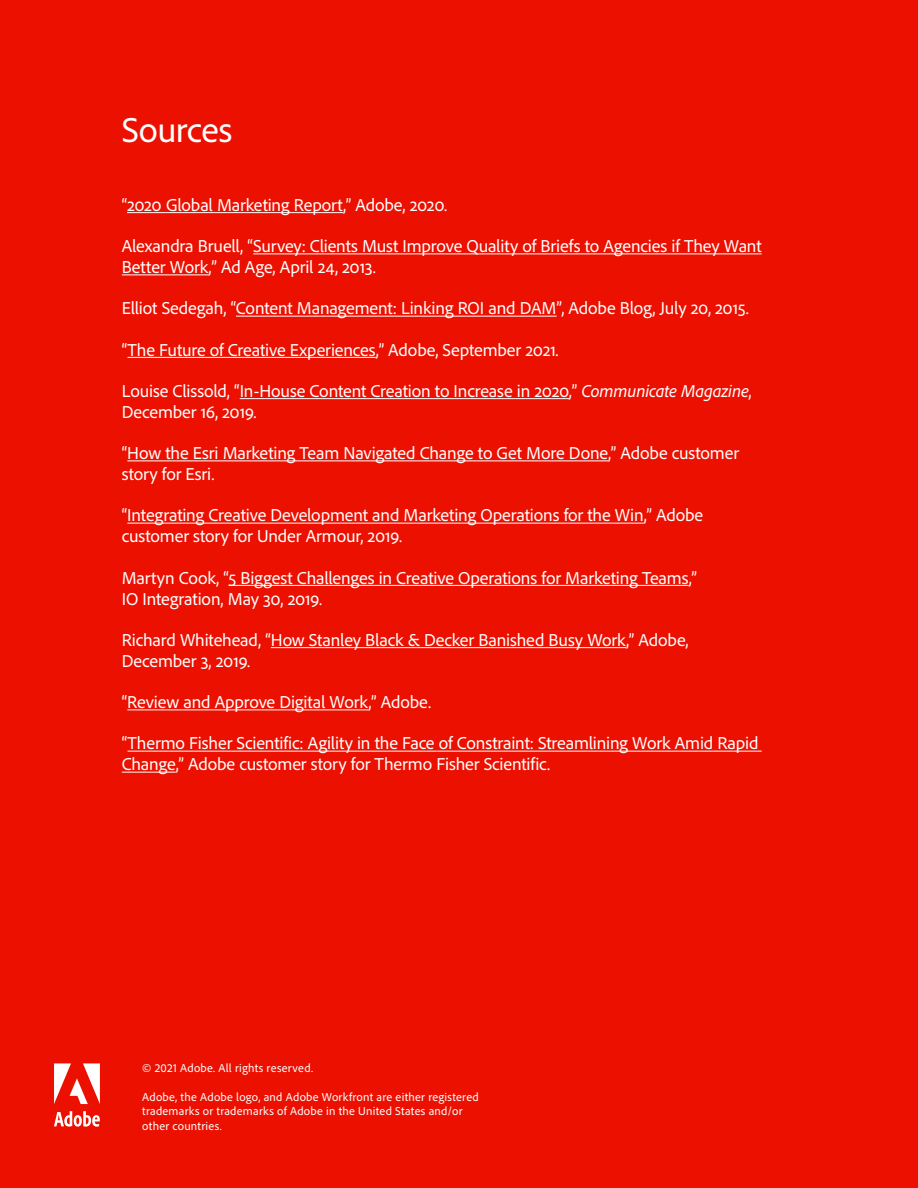
<style>
.page{position:relative;width:918px;height:1188px;background:#eb1000}
.page>*{position:absolute;margin:0;border:0;box-sizing:border-box;transform-origin:0 0}
.t1{font:36px "Adobe Clean";letter-spacing:-.01em;color:#fff}
.Sources_List{font:18px/21px "Adobe Clean";letter-spacing:-.005em;color:#fff}
.Copyright{font:12px/14.4px "Adobe Clean";letter-spacing:.02em;color:#fff}
.s1{font-style:italic}
</style>
<div class="page">
<svg style="left:54px;top:1063px;width:46px;height:41px"></svg>
<svg style="left:54px;top:1111px;width:46px;height:16px"></svg>
<hr style="left:127px;top:212px;width:216px;height:1px;background:#fff">
<hr style="left:253px;top:253px;width:509px;height:1px;background:#fff">
<hr style="left:122px;top:274px;width:87px;height:1px;background:#fff">
<hr style="left:236px;top:316px;width:321px;height:1px;background:#fff">
<hr style="left:128px;top:357px;width:248px;height:1px;background:#fff">
<hr style="left:240px;top:398px;width:329px;height:1px;background:#fff">
<hr style="left:127px;top:460px;width:481px;height:1px;background:#fff">
<hr style="left:127px;top:523px;width:517px;height:1px;background:#fff">
<hr style="left:228px;top:585px;width:461px;height:1px;background:#fff">
<hr style="left:271px;top:647px;width:355px;height:1px;background:#fff">
<hr style="left:127px;top:709px;width:241px;height:1px;background:#fff">
<hr style="left:128px;top:751px;width:634px;height:1px;background:#fff">
<hr style="left:122px;top:772px;width:54px;height:1px;background:#fff">
<h2 class="t1" style="left:122px;top:107px;width:112px">Sources</h2>
<p class="Sources_List" style="left:122px;top:194px;width:327px">“2020 Global Marketing Report,” Adobe, 2020.</p>
<p class="Sources_List" style="left:122px;top:235px;width:641px">Alexandra Bruell, “Survey: Clients Must Improve Quality of Briefs to Agencies if They Want<br>Better Work,” Ad Age, April 24, 2013.</p>
<p class="Sources_List" style="left:122px;top:297px;width:629px">Elliot Sedegah, “Content Management: Linking ROI and DAM”, Adobe Blog, July 20, 2015.</p>
<p class="Sources_List" style="left:122px;top:338px;width:438px">“The Future of Creative Experiences,” Adobe, September 2021.</p>
<p class="Sources_List" style="left:122px;top:380px;width:631px">Louise Clissold, “In-House Content Creation to Increase in 2020,” <span class="s1">Communicate Magazine</span>,<br>December 16, 2019.</p>
<p class="Sources_List" style="left:122px;top:442px;width:619px">“How the Esri Marketing Team Navigated Change to Get More Done,” Adobe customer story for Esri.</p>
<p class="Sources_List" style="left:122px;top:504px;width:583px">“Integrating Creative Development and Marketing Operations for the Win,” Adobe customer story for Under Armour, 2019.</p>
<p class="Sources_List" style="left:122px;top:566px;width:577px">Martyn Cook, “5 Biggest Challenges in Creative Operations for Marketing Teams,”<br>IO Integration, May 30, 2019.</p>
<p class="Sources_List" style="left:122px;top:629px;width:568px">Richard Whitehead, “How Stanley Black &amp; Decker Banished Busy Work,” Adobe,<br>December 3, 2019.</p>
<p class="Sources_List" style="left:122px;top:691px;width:311px">“Review and Approve Digital Work,” Adobe.</p>
<p class="Sources_List" style="left:122px;top:732px;width:638px">“Thermo Fisher Scientific: Agility in the Face of Constraint: Streamlining Work Amid Rapid<br>Change,” Adobe customer story for Thermo Fisher Scientific.</p>
<p class="Copyright" style="left:142px;top:1061px;width:172px">© 2021 Adobe. All rights reserved.</p>
<p class="Copyright" style="left:142px;top:1089px;width:338px">Adobe, the Adobe logo, and Adobe Workfront are either registered trademarks or trademarks of Adobe in the United States and/or other countries.</p>
</div>
